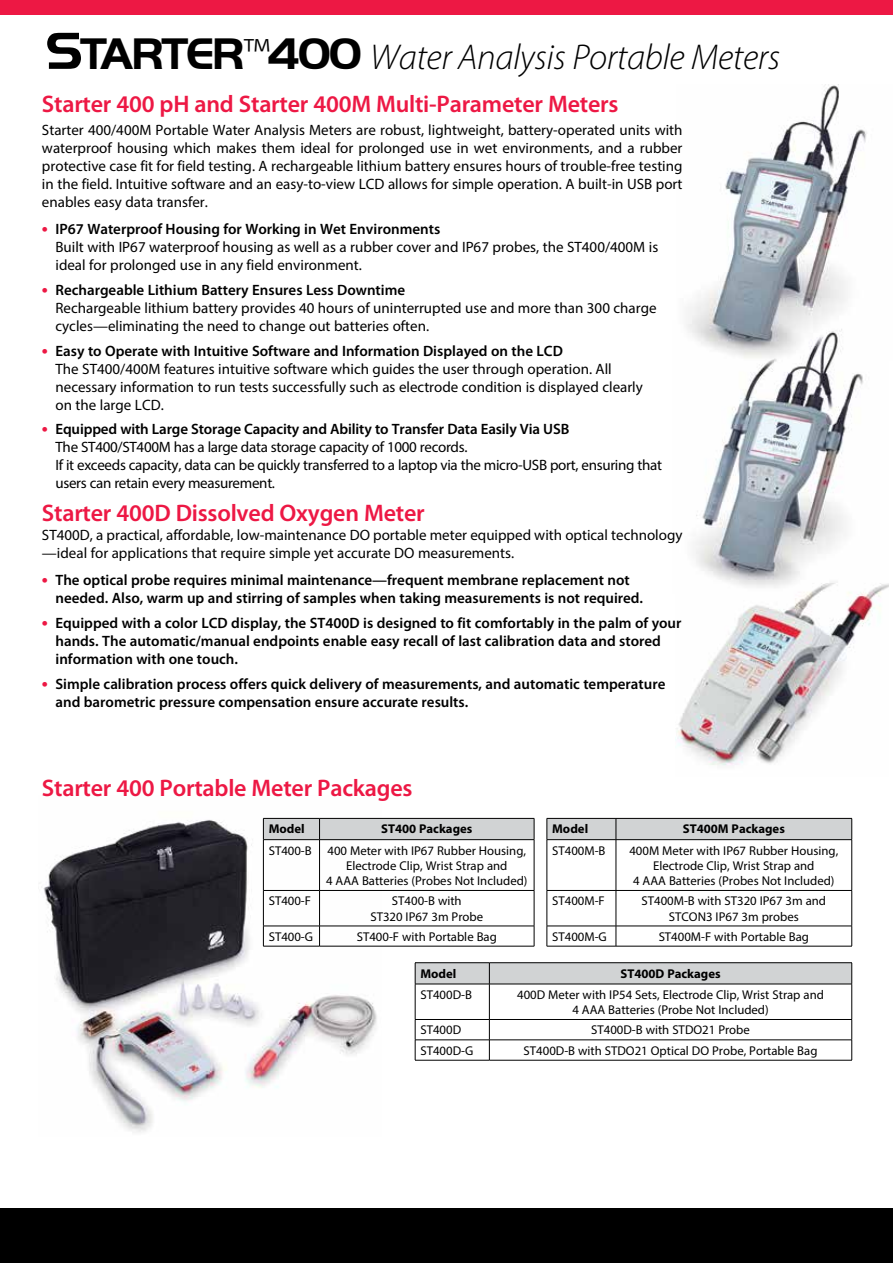
<style>
.page{position:relative;width:893px;height:1263px;background:#fff}
.page>*{position:absolute;margin:0;border:0;box-sizing:border-box;transform-origin:0 0}
.t1{font:italic 300 36px "Myriad Pro";letter-spacing:-.01em;color:#000}
.t2{font:600 24px "Myriad Pro";letter-spacing:-.01em;color:#ed1844}
.t3{font:15px/18px "Myriad Pro";color:#000}
.t4{font:600 15px/18px "Myriad Pro";color:#000}
.t5{font:15px/18px "Myriad Pro";letter-spacing:-.02em;color:#000}
.t6{font:12.75px/15.3px "Myriad Pro";color:#000;text-align:center}
.t7{font:700 12.75px "Myriad Pro";color:#000}
.s1{font-family:"Handel Got D";font-weight:700;font-style:normal;font-size:54px}
.s2{font-family:"Handel Got D";font-weight:700;font-style:normal;font-size:45.9px}
.s3{font-style:normal;font-size:45.9px}
.s4{font-weight:700;font-size:18px;color:#ed1844}
.s5{font-weight:600}
</style>
<div class="page">
<div style="left:0;top:0;width:893px;height:15px;background:#ed1844"></div>
<div style="left:0;top:1208px;width:893px;height:55px;background:#000"></div>
<img style="left:677px;top:593px;width:204px;height:173px">
<img style="left:695px;top:361px;width:194px;height:232px">
<img style="left:686px;top:84px;width:181px;height:277px">
<img style="left:43px;top:817px;width:338px;height:315px">
<hr style="left:263px;top:840px;width:1px;height:50px;background:#000">
<hr style="left:319px;top:840px;width:1px;height:50px;background:#000">
<hr style="left:534px;top:840px;width:1px;height:50px;background:#000">
<hr style="left:263px;top:890px;width:57px;height:1px;background:#000">
<hr style="left:263px;top:891px;width:1px;height:35px;background:#000">
<hr style="left:320px;top:890px;width:214px;height:1px;background:#000">
<hr style="left:319px;top:891px;width:1px;height:35px;background:#000">
<hr style="left:534px;top:891px;width:1px;height:35px;background:#000">
<hr style="left:263px;top:926px;width:57px;height:1px;background:#000">
<svg style="left:263px;top:926px;width:1px;height:20px"></svg>
<hr style="left:320px;top:926px;width:214px;height:1px;background:#000">
<svg style="left:319px;top:926px;width:1px;height:20px"></svg>
<svg style="left:534px;top:926px;width:1px;height:20px"></svg>
<hr style="left:263px;top:946px;width:57px;height:1px;background:#000">
<hr style="left:320px;top:946px;width:214px;height:1px;background:#000">
<div style="left:263px;top:818px;width:272px;height:22px;background:#d1d3d4"></div>
<hr style="left:263px;top:839px;width:57px;height:1px;background:#000">
<hr style="left:320px;top:839px;width:214px;height:1px;background:#000">
<hr style="left:547px;top:840px;width:1px;height:50px;background:#000">
<hr style="left:616px;top:840px;width:1px;height:50px;background:#000">
<hr style="left:851px;top:840px;width:1px;height:50px;background:#000">
<hr style="left:547px;top:890px;width:69px;height:1px;background:#000">
<hr style="left:547px;top:891px;width:1px;height:35px;background:#000">
<hr style="left:616px;top:890px;width:236px;height:1px;background:#000">
<hr style="left:616px;top:891px;width:1px;height:35px;background:#000">
<hr style="left:851px;top:891px;width:1px;height:35px;background:#000">
<hr style="left:547px;top:926px;width:69px;height:1px;background:#000">
<svg style="left:547px;top:926px;width:1px;height:20px"></svg>
<hr style="left:616px;top:926px;width:236px;height:1px;background:#000">
<svg style="left:616px;top:926px;width:1px;height:20px"></svg>
<svg style="left:851px;top:926px;width:1px;height:20px"></svg>
<hr style="left:547px;top:946px;width:69px;height:1px;background:#000">
<hr style="left:616px;top:946px;width:236px;height:1px;background:#000">
<div style="left:547px;top:818px;width:305px;height:21px;background:#d1d3d4"></div>
<hr style="left:547px;top:839px;width:69px;height:1px;background:#000">
<hr style="left:616px;top:839px;width:236px;height:1px;background:#000">
<hr style="left:415px;top:984px;width:1px;height:35px;background:#000">
<hr style="left:489px;top:984px;width:1px;height:35px;background:#000">
<hr style="left:851px;top:984px;width:1px;height:35px;background:#000">
<hr style="left:415px;top:1019px;width:74px;height:1px;background:#000">
<hr style="left:489px;top:1019px;width:363px;height:1px;background:#000">
<hr style="left:415px;top:1039px;width:74px;height:1px;background:#000">
<svg style="left:415px;top:1020px;width:1px;height:40px"></svg>
<hr style="left:489px;top:1039px;width:363px;height:1px;background:#000">
<svg style="left:489px;top:1020px;width:1px;height:40px"></svg>
<svg style="left:851px;top:1020px;width:1px;height:40px"></svg>
<hr style="left:415px;top:1060px;width:74px;height:1px;background:#000">
<hr style="left:489px;top:1060px;width:363px;height:1px;background:#000">
<hr style="left:415px;top:962px;width:74px;height:1px;background:#000">
<hr style="left:489px;top:962px;width:363px;height:1px;background:#000">
<svg style="left:415px;top:963px;width:437px;height:21px;background:#c8cacb"></svg>
<hr style="left:415px;top:984px;width:74px;height:1px;background:#000">
<hr style="left:489px;top:984px;width:363px;height:1px;background:#000">
<h1 class="t1" style="left:45px;top:35px;width:736px"><span class="s1">S</span><span class="s2">TARTER</span><span class="s3">™</span><span class="s2">400</span> Water Analysis Portable Meters</h1>
<h2 class="t2" style="left:42px;top:88px;width:578px">Starter 400 pH and Starter 400M Multi-Parameter Meters</h2>
<p class="t3" style="left:42px;top:121px;width:642px;text-align:justify">Starter 400/400M Portable Water Analysis Meters are robust, lightweight, battery-operated units with waterproof housing which makes them ideal for prolonged use in wet environments, and a rubber protective case fit for field testing. A rechargeable lithium battery ensures hours of trouble-free testing in the field. Intuitive software and an easy-to-view LCD allows for simple operation. A built-in USB port enables easy data transfer.</p>
<p class="t3" style="left:55px;top:220px;width:604px;text-indent:-14px"><span class="s4">•</span> <span class="s5">IP67 Waterproof Housing for Working in Wet Environments<br></span>Built with IP67 waterproof housing as well as a rubber cover and IP67 probes, the ST400/400M is ideal for prolonged use in any field environment.</p>
<p class="t3" style="left:55px;top:280px;width:603px;text-indent:-14px"><span class="s4">•</span> <span class="s5">Rechargeable Lithium Battery Ensures Less Downtime<br></span>Rechargeable lithium battery provides 40 hours of uninterrupted use and more than 300 charge cycles—eliminating the need to change out batteries often.</p>
<p class="t3" style="left:55px;top:341px;width:589px;text-indent:-14px"><span class="s4">•</span> <span class="s5">Easy to Operate with Intuitive Software and Information Displayed on the LCD<br></span>The ST400/400M features intuitive software which guides the user through operation. All necessary information to run tests successfully such as electrode condition is displayed clearly on the large LCD.</p>
<p class="t5" style="left:55px;top:420px;width:608px;text-indent:-14px"><span class="s4">•</span> <span class="s5">Equipped with Large Storage Capacity and Ability to Transfer Data Easily Via USB<br></span>The ST400/ST400M has a large data storage capacity of 1000 records.<br>If it exceeds capacity, data can be quickly transferred to a laptop via the micro-USB port, ensuring that users can retain every measurement.</p>
<h2 class="t2" style="left:42px;top:497px;width:384px">Starter 400D Dissolved Oxygen Meter</h2>
<p class="t3" style="left:42px;top:526px;width:642px">ST400D, a practical, affordable, low-maintenance DO portable meter equipped with optical technology —ideal for applications that require simple yet accurate DO measurements.</p>
<p class="t4" style="left:55px;top:571px;width:589px;text-indent:-14px"><span class="s4">•</span> The optical probe requires minimal maintenance—frequent membrane replacement not needed. Also, warm up and stirring of samples when taking measurements is not required.</p>
<p class="t4" style="left:55px;top:613px;width:627px;text-indent:-14px"><span class="s4">•</span> Equipped with a color LCD display, the ST400D is designed to fit comfortably in the palm of your hands. The automatic/manual endpoints enable easy recall of last calibration data and stored information with one touch.</p>
<p class="t4" style="left:55px;top:674px;width:611px;text-indent:-14px"><span class="s4">•</span> Simple calibration process offers quick delivery of measurements, and automatic temperature and barometric pressure compensation ensure accurate results.</p>
<h2 class="t2" style="left:42px;top:773px;width:372px">Starter 400 Portable Meter Packages</h2>
<p class="t7" style="left:269px;top:821px;width:37px">Model</p>
<p class="t7" style="left:381px;top:821px;width:93px">ST400 Packages</p>
<p class="t6" style="left:269px;top:842px;width:259px">ST400-B 400 Meter with IP67 Rubber Housing,</p>
<p class="t6" style="left:346px;top:858px;width:163px">Electrode Clip, Wrist Strap and</p>
<p class="t6" style="left:326px;top:873px;width:203px">4 AAA Batteries (Probes Not Included)</p>
<p class="t6" style="left:269px;top:893px;width:44px">ST400-F</p>
<p class="t6" style="left:370px;top:893px;width:114px">ST400-B with<br>ST320 IP67 3m Probe</p>
<p class="t6" style="left:269px;top:929px;width:46px">ST400-G</p>
<p class="t6" style="left:357px;top:929px;width:142px">ST400-F with Portable Bag</p>
<p class="t7" style="left:552px;top:821px;width:37px">Model</p>
<p class="t7" style="left:683px;top:821px;width:103px">ST400M Packages</p>
<p class="t6" style="left:552px;top:842px;width:55px">ST400M-B</p>
<p class="t6" style="left:629px;top:842px;width:210px">400M Meter with IP67 Rubber Housing,<br>Electrode Clip, Wrist Strap and<br>4 AAA Batteries (Probes Not Included)</p>
<p class="t6" style="left:552px;top:893px;width:54px">ST400M-F</p>
<p class="t6" style="left:642px;top:893px;width:186px">ST400M-B with ST320 IP67 3m and<br>STCON3 IP67 3m probes</p>
<p class="t6" style="left:552px;top:929px;width:56px">ST400M-G</p>
<p class="t6" style="left:659px;top:929px;width:152px">ST400M-F with Portable Bag</p>
<p class="t7" style="left:420px;top:965px;width:37px">Model</p>
<p class="t7" style="left:620px;top:965px;width:102px">ST400D Packages</p>
<p class="t6" style="left:420px;top:987px;width:53px">ST400D-B</p>
<p class="t6" style="left:517px;top:987px;width:308px">400D Meter with IP54 Sets, Electrode Clip, Wrist Strap and<br>4 AAA Batteries (Probe Not Included)</p>
<p class="t6" style="left:420px;top:1022px;width:42px">ST400D</p>
<p class="t6" style="left:591px;top:1022px;width:160px">ST400D-B with STDO21 Probe</p>
<p class="t6" style="left:420px;top:1042px;width:54px">ST400D-G</p>
<p class="t6" style="left:524px;top:1042px;width:295px">ST400D-B with STDO21 Optical DO Probe, Portable Bag</p>
</div>
